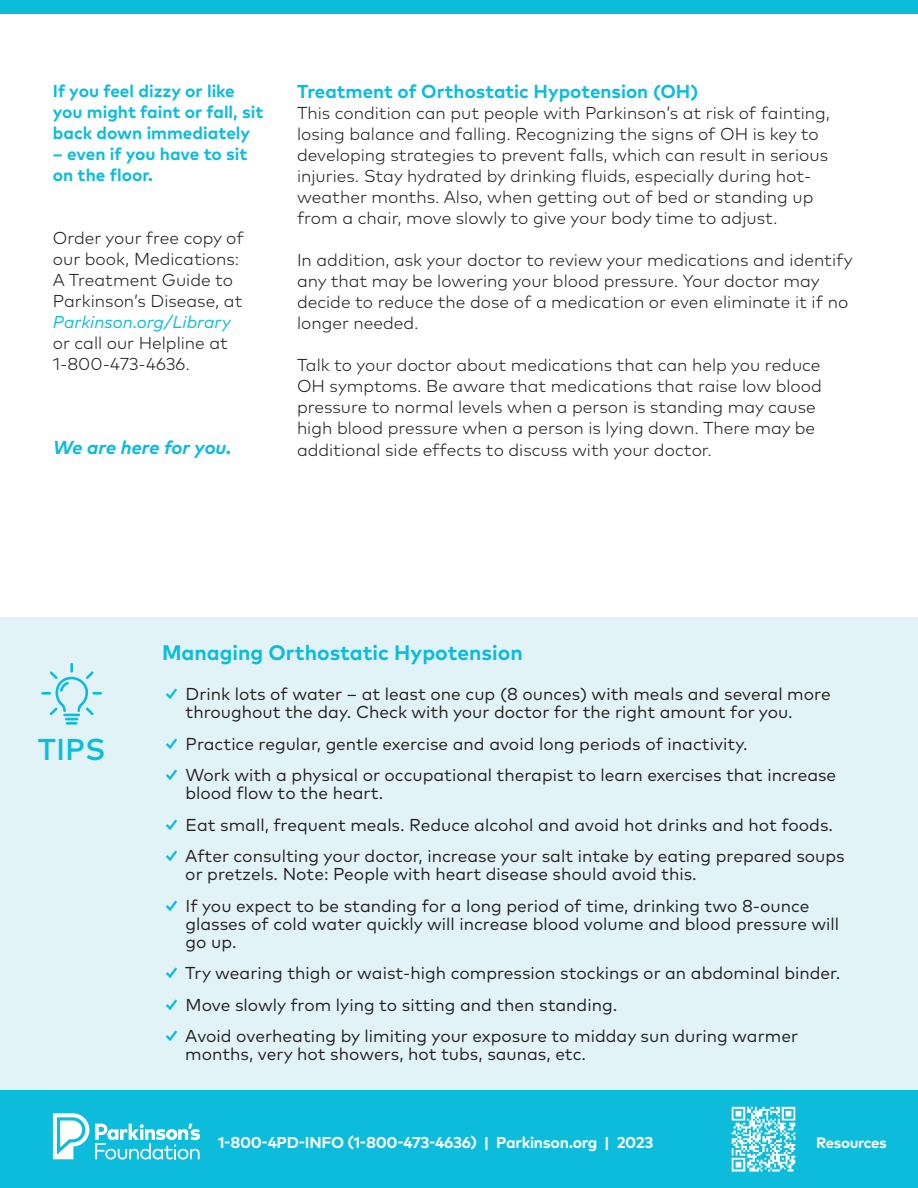
<style>
.page{position:relative;width:918px;height:1188px;background:#fff}
.page>*{position:absolute;margin:0;border:0;box-sizing:border-box;transform-origin:0 0}
.t1{font:500 30.15px "Mark OT";color:#0dbcda}
.t2{font:700 21px "Mark OT";color:#0dbcda}
.t3{font:700 18.75px "Mark OT";color:#0dbcda}
.t4{font:italic 700 18.75px "Mark OT";color:#0dbcda}
.t5{font:300 17.25px/21px "Mark OT";color:#231f20}
.t6{font:17.25px/18px "Mark OT";color:#231f20}
.t7{font:700 17.25px/21px "Mark OT";color:#0dbcda}
.t8{font:italic 17.25px "Mark OT";color:#0dbcda}
.t9{font:700 15.75px "Mark OT";letter-spacing:-.02em;color:#fff}
.t10{font:700 15px "Mark OT";letter-spacing:-.025em;color:#fff}
.s1{font-weight:800;color:#0dbcda}
</style>
<div class="page">
<div style="left:0;top:618px;width:918px;height:473px;background:#e2f3f8"></div>
<div style="left:0;top:0;width:918px;height:14px;background:#0dbcda"></div>
<svg style="left:41px;top:663px;width:61px;height:62px"></svg>
<div style="left:0;top:1091px;width:918px;height:97px;background:#0dbcda"></div>
<svg style="left:53px;top:1113px;width:36px;height:46px"></svg>
<svg style="left:95px;top:1124px;width:105px;height:36px"></svg>
<img style="left:731px;top:1106px;width:65px;height:66px">
<p class="t7" style="left:53px;top:80px;width:212px">If you feel dizzy or like you might faint or fall, sit back down immediately</p>
<p class="t7" style="left:53px;top:143px;width:196px">– even if you have to sit on the floor.</p>
<p class="t5" style="left:53px;top:227px;width:193px">Order your free copy of our book, Medications:<br>A Treatment Guide to<br>Parkinson’s Disease, at</p>
<p class="t8" style="left:53px;top:311px;width:179px">Parkinson.org/Library</p>
<p class="t5" style="left:53px;top:332px;width:177px">or call our Helpline at<br>1-800-473-4636.</p>
<p class="t4" style="left:53px;top:435px;width:180px">We are here for you.</p>
<p class="t3" style="left:297px;top:79px;width:403px">Treatment of Orthostatic Hypotension (OH)</p>
<p class="t5" style="left:297px;top:102px;width:535px">This condition can put people with Parkinson’s at risk of fainting, losing balance and falling. Recognizing the signs of OH is key to developing strategies to prevent falls, which can result in serious injuries. Stay hydrated by drinking fluids, especially during hot&shy;weather months. Also, when getting out of bed or standing up from a chair, move slowly to give your body time to adjust.</p>
<p class="t5" style="left:297px;top:249px;width:557px">In addition, ask your doctor to review your medications and identify any that may be lowering your blood pressure. Your doctor may decide to reduce the dose of a medication or even eliminate it if no longer needed.</p>
<p class="t5" style="left:297px;top:354px;width:526px">Talk to your doctor about medications that can help you reduce OH symptoms. Be aware that medications that raise low blood pressure to normal levels when a person is standing may cause high blood pressure when a person is lying down. There may be additional side effects to discuss with your doctor.</p>
<h1 class="t1" style="left:38px;top:730px;width:69px">TIPS</h1>
<p class="t2" style="left:162px;top:639px;width:362px">Managing Orthostatic Hypotension</p>
<p class="t6" style="left:186px;top:685px;width:647px;text-indent:-24px"><span class="s1">✓</span> Drink lots of water – at least one cup (8 ounces) with meals and several more throughout the day. Check with your doctor for the right amount for you.</p>
<p class="t6" style="left:162px;top:734px;width:587px"><span class="s1">✓</span> Practice regular, gentle exercise and avoid long periods of inactivity.</p>
<p class="t6" style="left:185px;top:766px;width:652px;text-indent:-23px"><span class="s1">✓</span> Work with a physical or occupational therapist to learn exercises that increase blood flow to the heart.</p>
<p class="t6" style="left:162px;top:815px;width:673px"><span class="s1">✓</span> Eat small, frequent meals. Reduce alcohol and avoid hot drinks and hot foods.</p>
<p class="t6" style="left:185px;top:847px;width:661px;text-indent:-23px"><span class="s1">✓</span> After consulting your doctor, increase your salt intake by eating prepared soups or pretzels. Note: People with heart disease should avoid this.</p>
<p class="t6" style="left:186px;top:896px;width:655px;text-indent:-24px"><span class="s1">✓</span> If you expect to be standing for a long period of time, drinking two 8-ounce glasses of cold water quickly will increase blood volume and blood pressure will go up.</p>
<p class="t6" style="left:162px;top:964px;width:680px"><span class="s1">✓</span> Try wearing thigh or waist-high compression stockings or an abdominal binder.</p>
<p class="t6" style="left:162px;top:995px;width:457px"><span class="s1">✓</span> Move slowly from lying to sitting and then standing.</p>
<p class="t6" style="left:185px;top:1027px;width:614px;text-indent:-23px"><span class="s1">✓</span> Avoid overheating by limiting your exposure to midday sun during warmer months, very hot showers, hot tubs, saunas, etc.</p>
<p class="t9" style="left:218px;top:1133px;width:437px">1-800-4PD-INFO (1-800-473-4636) | Parkinson.org | 2023</p>
<p class="t10" style="left:816px;top:1133px;width:72px">Resources</p>
</div>
